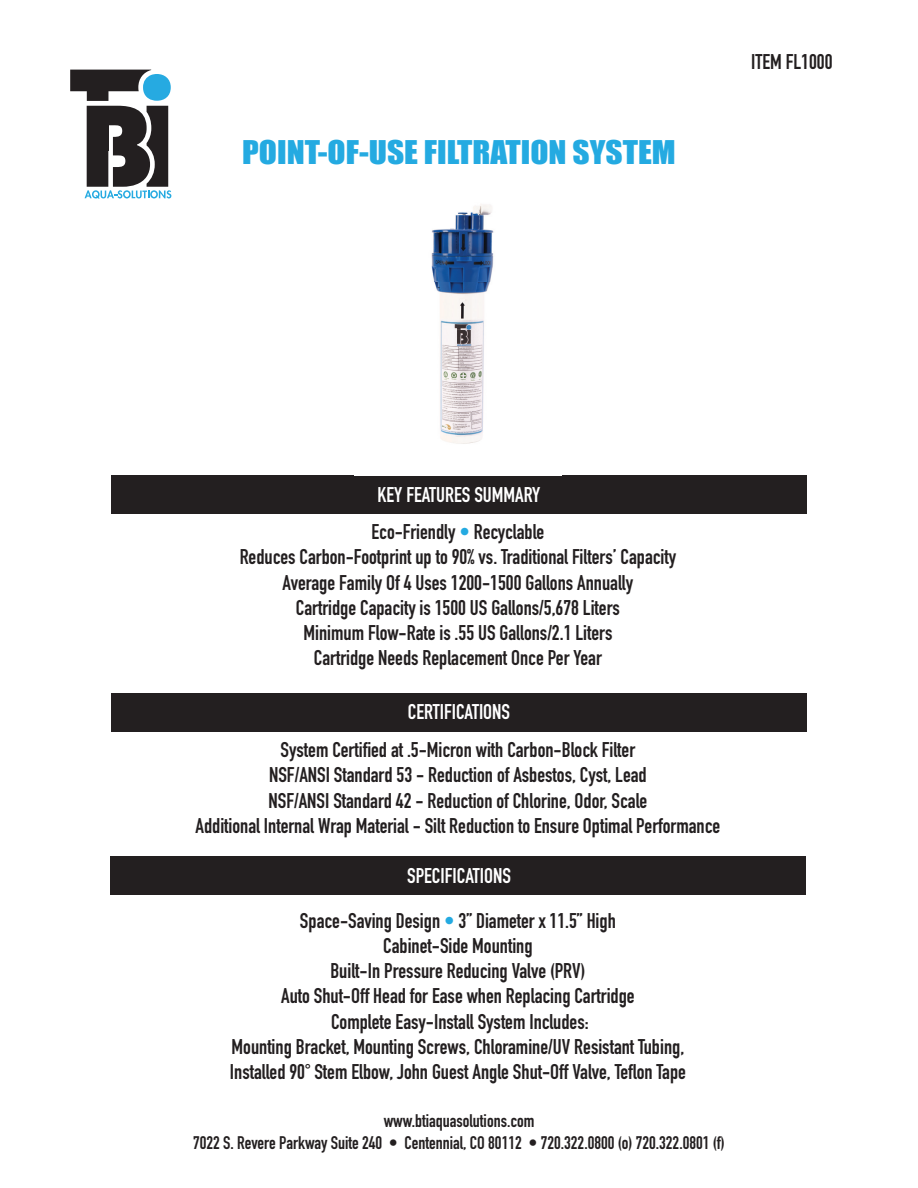
<style>
.page{position:relative;width:918px;height:1188px;background:#fff}
.page>*{position:absolute;margin:0;border:0;box-sizing:border-box;transform-origin:0 0}
.t1{font:30px "Impact";color:#24aae1;scale:1.11 1}
.t2{font:700 21px/25.2px "DIN Condensed";color:#231f20;text-align:center}
.t3{font:700 21px "DIN Condensed";color:#fff}
.t4{font:700 18px/21.6px "DIN Condensed";color:#231f20;text-align:center}
.s1{color:#fff}
.s2{color:#24aae1}
</style>
<div class="page">
<div style="left:111px;top:476px;width:696px;height:38px;background:#231f20"></div>
<svg style="left:70px;top:70px;width:101px;height:129px"></svg>
<img style="left:431px;top:204px;width:63px;height:240px">
<div style="left:110px;top:856px;width:696px;height:39px;background:#231f20"></div>
<div style="left:111px;top:693px;width:696px;height:39px;background:#231f20"></div>
<h1 class="t1" style="left:242px;top:129px;width:392px">POINT-OF-USE FILTRATION SYSTEM</h1>
<p class="t2" style="left:751px;top:49px;width:83px">ITEM FL1000</p>
<p class="t2" style="left:371px;top:477px;width:174px;line-height:36.8px;text-align:left"><span class="s1">KEY FEATURES SUMMARY<br></span>Eco-Friendly <span class="s2">•</span> Recyclable</p>
<p class="t2" style="left:240px;top:544px;width:438px">Reduces Carbon-Footprint up to 90% vs. Traditional Filters’ Capacity Average Family Of 4 Uses 1200-1500 Gallons Annually<br>Cartridge Capacity is 1500 US Gallons/5,678 Liters<br>Minimum Flow-Rate is .55 US Gallons/2.1 Liters<br>Cartridge Needs Replacement Once Per Year</p>
<p class="t3" style="left:408px;top:698px;width:104px">CERTIFICATIONS</p>
<p class="t2" style="left:196px;top:737px;width:526px">System Certified at .5-Micron with Carbon-Block Filter<br>NSF/ANSI Standard 53 - Reduction of Asbestos, Cyst, Lead<br>NSF/ANSI Standard 42 - Reduction of Chlorine, Odor, Scale<br>Additional Internal Wrap Material - Silt Reduction to Ensure Optimal Performance</p>
<p class="t3" style="left:407px;top:862px;width:105px">SPECIFICATIONS</p>
<p class="t2" style="left:230px;top:908px;width:458px">Space-Saving Design <span class="s2">•</span> 3” Diameter x 11.5” High<br>Cabinet-Side Mounting<br>Built-In Pressure Reducing Valve (PRV)<br>Auto Shut-Off Head for Ease when Replacing Cartridge<br>Complete Easy-Install System Includes:<br>Mounting Bracket, Mounting Screws, Chloramine/UV Resistant Tubing, Installed 90° Stem Elbow, John Guest Angle Shut-Off Valve, Teflon Tape</p>
<p class="t4" style="left:193px;top:1110px;width:533px">www.btiaquasolutions.com<br>7022 S. Revere Parkway Suite 240 • Centennial, CO 80112 • 720.322.0800 (o) 720.322.0801 (f)</p>
</div>
